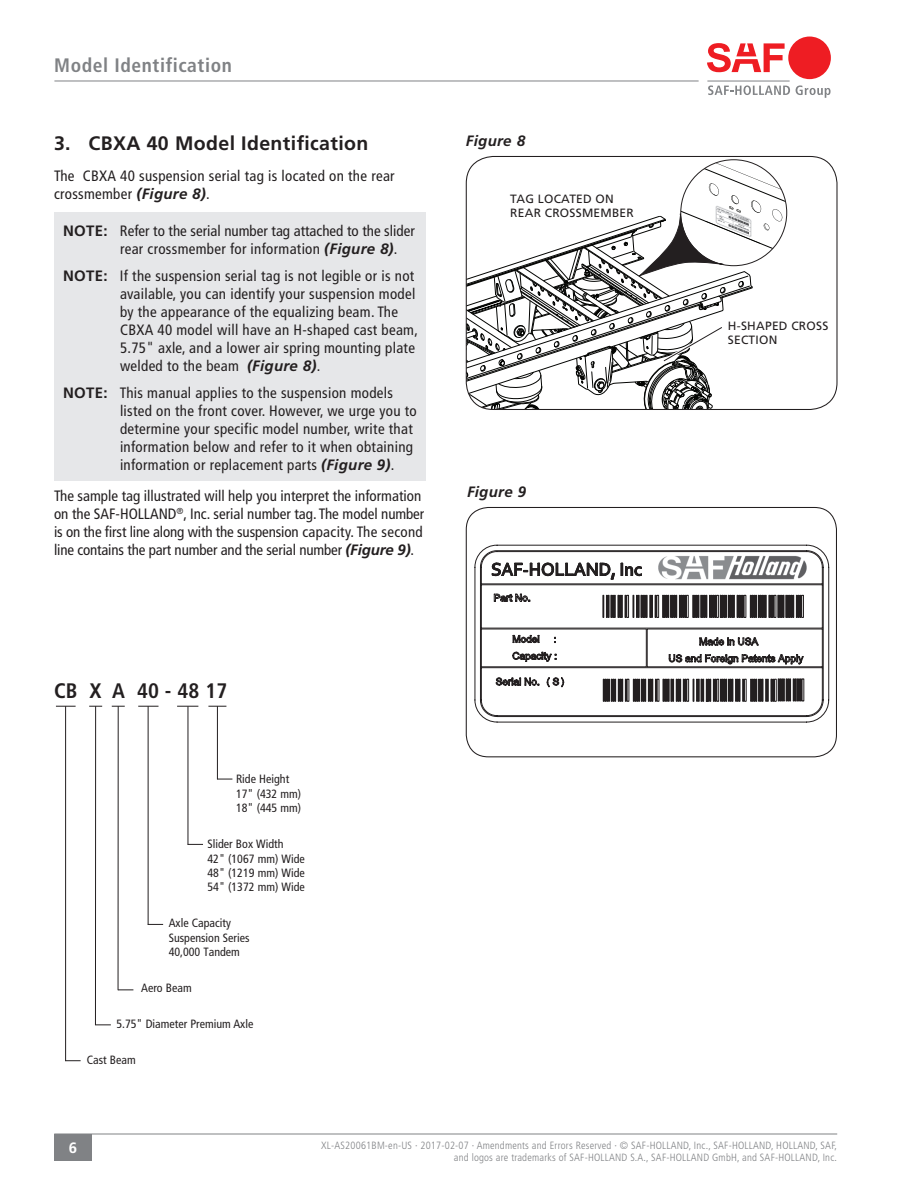
<style>
.page{position:relative;width:918px;height:1188px;background:#fff}
.page>*{position:absolute;margin:0;border:0;box-sizing:border-box;transform-origin:0 0}
.t1{font:700 condensed 21px "Frutiger LT Std";color:#231f20}
._6_Section_Title{font:700 19.5px "Frutiger LT Std";letter-spacing:.02em;color:#231f20}
._4_Primary_Title_-_p{font:700 condensed 19.5px "Frutiger LT Std";letter-spacing:.03em;color:#808285}
._8_Notes_Copy{font:condensed 15px/18px "Frutiger LT Std";letter-spacing:.02em;color:#231f20}
._7_Body_Copy_Caution{font:condensed 15px/18px "Frutiger LT Std";color:#231f20}
._8_Notes_Copy-2{font:condensed 15px/18px "Frutiger LT Std";color:#231f20}
._7_Body_Copy_Caution-2{font:condensed 15px/18px "Frutiger LT Std";letter-spacing:.02em;color:#231f20}
._15_Figure_Number_Ab{font:italic 700 15px "Frutiger LT Std";letter-spacing:.02em;color:#231f20}
._12_Figure_Number{font:italic 700 15px "Frutiger LT Std";letter-spacing:.02em;color:#231f20}
.t2{font:700 15px "Frutiger LT Std";color:#fff}
.t3{font:condensed 12px "Frutiger LT Std";color:#231f20}
._13_Graphic_Callouts{font:12px/14.4px "Frutiger LT Std";letter-spacing:.02em;color:#231f20}
.t4{font:300 condensed 10.5px/12.6px "Frutiger LT Std";letter-spacing:.02em;color:#808285;text-align:right}
.s1{font-weight:700;font-style:italic;font-stretch:normal}
.s2{font-weight:700;font-stretch:normal}
</style>
<div class="page">
<div style="left:54px;top:1134px;width:38px;height:27px;background:#808285"></div>
<hr style="left:54px;top:1134px;width:783px;height:1px;background:#808285">
<hr style="left:54px;top:81px;width:645px;height:1px;background:#808285">
<svg style="left:708px;top:85px;width:82px;height:10px"></svg>
<svg style="left:796px;top:85px;width:35px;height:13px"></svg>
<hr style="left:707px;top:81px;width:83px;height:1px;background:#808285">
<div style="left:788px;top:37px;width:43px;height:42px;background:#ee1d23;border-radius:50%"></div>
<svg style="left:707px;top:43px;width:78px;height:29px"></svg>
<div style="left:54px;top:212px;width:371px;height:269px;background:#e6e7e9"></div>
<svg style="left:475px;top:545px;width:354px;height:177px"></svg>
<svg style="left:481px;top:551px;width:342px;height:166px"></svg>
<img style="left:656px;top:553px;width:153px;height:28px">
<div style="left:466px;top:507px;width:371px;height:250px;border:1px solid #231f20;border-radius:22px"></div>
<svg style="left:466px;top:160px;width:321px;height:250px"></svg>
<svg style="left:56px;top:706px;width:20px;height:1px"></svg>
<svg style="left:138px;top:706px;width:21px;height:1px"></svg>
<svg style="left:177px;top:706px;width:21px;height:1px"></svg>
<svg style="left:89px;top:706px;width:13px;height:1px"></svg>
<svg style="left:112px;top:706px;width:13px;height:1px"></svg>
<svg style="left:208px;top:706px;width:18px;height:1px"></svg>
<hr style="left:217px;top:706px;width:1px;height:73px;background:#231f20">
<hr style="left:188px;top:706px;width:1px;height:139px;background:#231f20">
<svg style="left:188px;top:844px;width:15px;height:1px"></svg>
<svg style="left:217px;top:779px;width:15px;height:1px"></svg>
<hr style="left:148px;top:706px;width:1px;height:219px;background:#231f20">
<svg style="left:149px;top:924px;width:14px;height:1px"></svg>
<hr style="left:95px;top:706px;width:1px;height:319px;background:#231f20">
<hr style="left:118px;top:706px;width:1px;height:284px;background:#231f20">
<svg style="left:96px;top:1024px;width:15px;height:1px"></svg>
<svg style="left:118px;top:989px;width:15px;height:1px"></svg>
<hr style="left:65px;top:706px;width:1px;height:355px;background:#231f20">
<svg style="left:66px;top:1060px;width:15px;height:1px"></svg>
<p class="_4_Primary_Title_-_p" style="left:54px;top:53px;width:179px">Model Identification</p>
<p class="_6_Section_Title" style="left:54px;top:131px;width:316px">3. CBXA 40 Model Identification</p>
<p class="_7_Body_Copy_Caution-2" style="left:54px;top:167px;width:342px">The CBXA 40 suspension serial tag is located on the rear crossmember <span class="s1">(Figure 8)</span>.</p>
<p class="_8_Notes_Copy-2" style="left:120px;top:222px;width:296px;text-indent:-57px"><span class="s2">NOTE:</span> Refer to the serial number tag attached to the slider rear crossmember for information <span class="s1">(Figure 8)</span>.</p>
<p class="_8_Notes_Copy" style="left:120px;top:267px;width:300px;text-indent:-57px"><span class="s2">NOTE:</span> If the suspension serial tag is not legible or is not available, you can identify your suspension model by the appearance of the equalizing beam. The CBXA 40 model will have an H-shaped cast beam, 5.75" axle, and a lower air spring mounting plate welded to the beam <span class="s1">(Figure 8)</span>.</p>
<p class="_8_Notes_Copy" style="left:120px;top:384px;width:298px;text-indent:-57px"><span class="s2">NOTE:</span> This manual applies to the suspension models listed on the front cover. However, we urge you to determine your specific model number, write that information below and refer to it when obtaining information or replacement parts <span class="s1">(Figure 9)</span>.</p>
<p class="_7_Body_Copy_Caution" style="left:54px;top:487px;width:372px">The sample tag illustrated will help you interpret the information on the SAF-HOLLAND<sup>®</sup>, Inc. serial number tag. The model number is on the first line along with the suspension capacity. The second line contains the part number and the serial number <span class="s1">(Figure 9)</span>.</p>
<p class="_15_Figure_Number_Ab" style="left:467px;top:483px;width:61px">Figure 9</p>
<p class="_12_Figure_Number" style="left:466px;top:132px;width:61px">Figure 8</p>
<p class="_13_Graphic_Callouts" style="left:510px;top:192px;width:125px">TAG LOCATED ON<br>REAR CROSSMEMBER</p>
<p class="t1" style="left:54px;top:679px;width:175px">CB X A 40 - 48 17</p>
<p class="t3" style="left:236px;top:772px;width:55px">Ride Height</p>
<p class="t3" style="left:236px;top:787px;width:67px">17" (432 mm)</p>
<p class="t3" style="left:236px;top:801px;width:67px">18" (445 mm)</p>
<p class="t3" style="left:208px;top:837px;width:78px">Slider Box Width</p>
<p class="t3" style="left:208px;top:851px;width:99px">42" (1067 mm) Wide</p>
<p class="t3" style="left:208px;top:866px;width:99px">48" (1219 mm) Wide</p>
<p class="t3" style="left:208px;top:880px;width:99px">54" (1372 mm) Wide</p>
<p class="t3" style="left:169px;top:916px;width:64px">Axle Capacity</p>
<p class="t3" style="left:169px;top:931px;width:82px">Suspension Series</p>
<p class="t3" style="left:169px;top:945px;width:73px">40,000 Tandem</p>
<p class="t3" style="left:141px;top:981px;width:52px">Aero Beam</p>
<p class="t3" style="left:116px;top:1017px;width:138px">5.75" Diameter Premium Axle</p>
<p class="t3" style="left:87px;top:1053px;width:50px">Cast Beam</p>
<p class="_13_Graphic_Callouts" style="left:728px;top:318px;width:102px">H-SHAPED CROSS<br>SECTION</p>
<p class="t2" style="left:69px;top:1139px;width:10px">6</p>
<p class="t4" style="left:321px;top:1139px;width:517px">XL-AS20061BM-en-US · 2017-02-07 · Amendments and Errors Reserved · © SAF-HOLLAND, Inc., SAF-HOLLAND, HOLLAND, SAF, and logos are trademarks of SAF-HOLLAND S.A., SAF-HOLLAND GmbH, and SAF-HOLLAND, Inc.</p>
</div>
